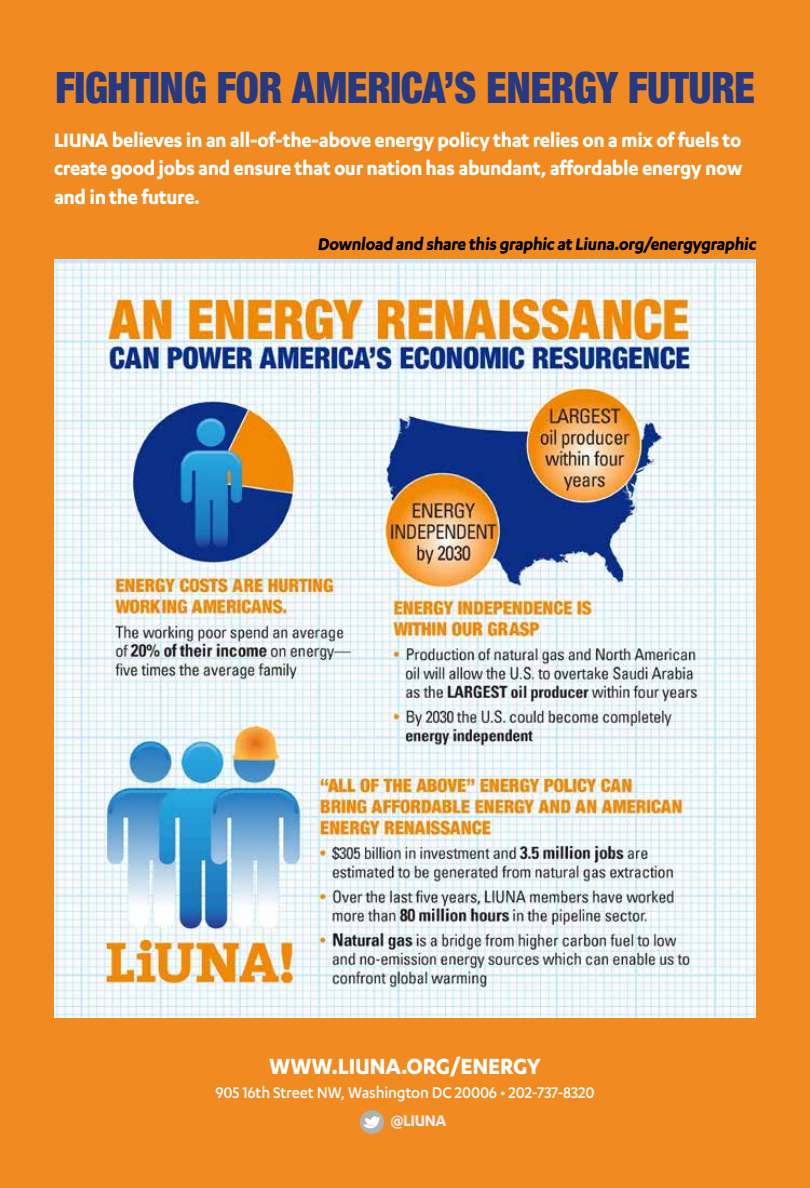
<style>
.page{position:relative;width:810px;height:1188px;background:#f18b21}
.page>*{position:absolute;margin:0;border:0;box-sizing:border-box;transform-origin:0 0}
.t1{font:46.5px "Sans Black Condensed DTC";letter-spacing:-.01em;color:#273a81;scale:.95 1}
.t2{font:700 25.5px "Karbon";letter-spacing:-.01em;color:#fff;scale:.95 1}
.t3{font:700 22.5px/28.5px "Karbon";letter-spacing:-.02em;color:#fff;text-align:justify;scale:.95 1}
.t4{font:700 19.5px "Karbon";letter-spacing:-.165em;color:#000;scale:.95 1}
.t5{font:500 18px "Karbon";letter-spacing:-.01em;color:#fff;scale:.95 1}
.t6{font:700 18px "Karbon";letter-spacing:-.025em;color:#ebebec;scale:.95 1}
</style>
<div class="page">
<img style="left:54px;top:260px;width:702px;height:757px">
<div style="left:360px;top:1110px;width:24px;height:24px;background:#afb1b3;border-radius:50%"></div>
<svg style="left:363px;top:1116px;width:18px;height:12px"></svg>
<h1 class="t1" style="left:55px;top:60px;width:738px">FIGHTING FOR AMERICA’S ENERGY FUTURE</h1>
<p class="t3" style="left:54px;top:125px;width:726px">LIUNA believes in an all-of-the-above energy policy that relies on a mix of fuels to create good jobs and ensure that our nation has abundant, affordable energy now and in the future.</p>
<p class="t4" style="left:318px;top:232px;width:466px">Download and share this graphic at Liuna.org/energygraphic</p>
<p class="t2" style="left:269px;top:1051px;width:87px">www.liuna</p>
<p class="t2" style="left:401px;top:1051px;width:149px">.org/energy</p>
<p class="t5" style="left:215px;top:1082px;width:400px">905 16th Street NW, Washington DC 20006 • 202-737-8320</p>
<p class="t6" style="left:390px;top:1111px;width:60px">@LIUNA</p>
</div>
